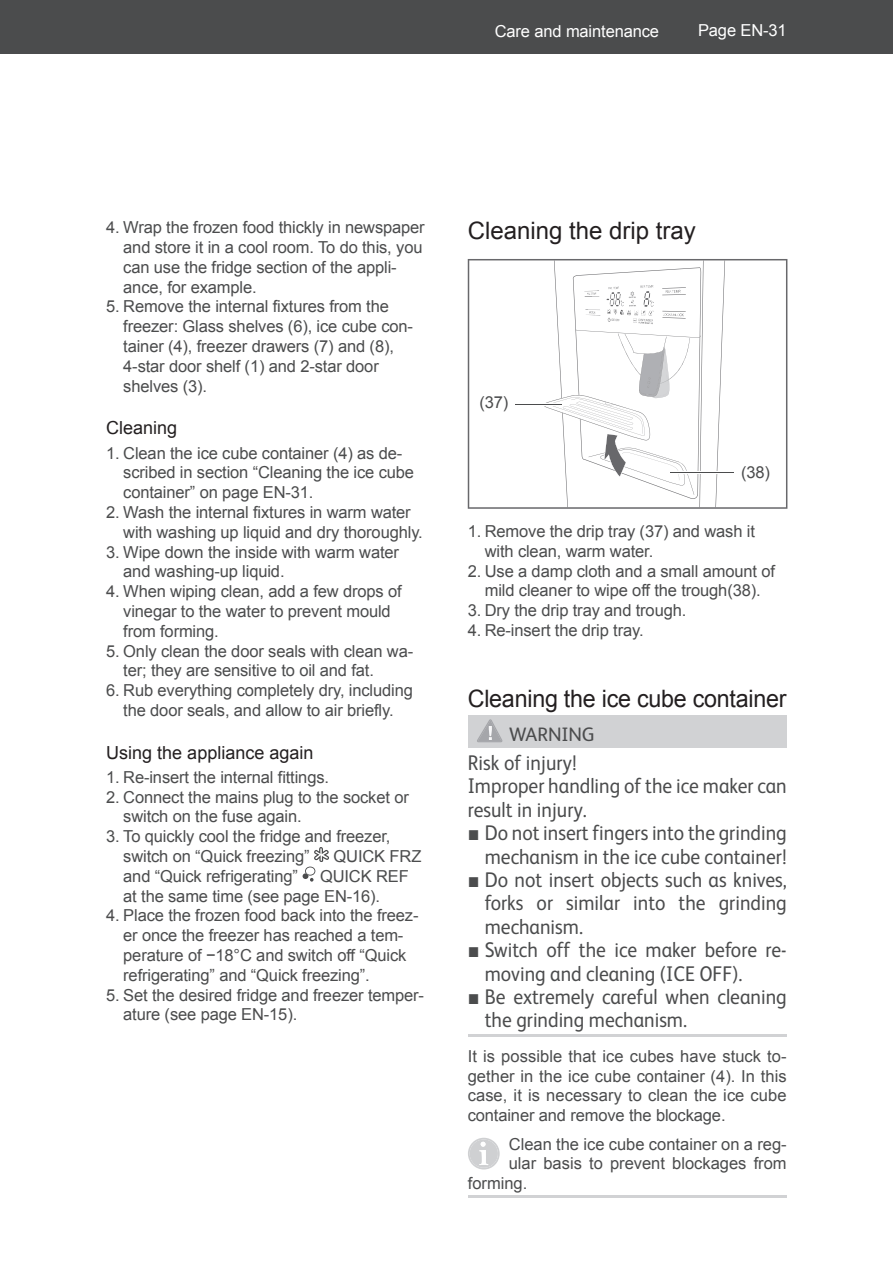
<style>
.page{position:relative;width:893px;height:1263px;background:#fff}
.page>*{position:absolute;margin:0;border:0;box-sizing:border-box;transform-origin:0 0}
.t1{font:24px "Arial";letter-spacing:-.01em;color:#231f20}
.t2{font:21.3px/23.4px "FS Albert";color:#4b4c4d;scale:.92 1}
.t3{font:19.5px "FS Albert";letter-spacing:-.005em;color:#4b4c4d}
.t4{font:18px "Arial";color:#231f20}
.t5{font:16.5px/19.8px "Arial";letter-spacing:-.01em;color:#4b4c4d}
.t6{font:16.5px "Arial";letter-spacing:-.01em;color:#fff}
.s1{font-family:"Arial"}
</style>
<div class="page">
<div style="left:0;top:0;width:893px;height:54px;background:#4b4c4d"></div>
<svg style="left:303px;top:847px;width:26px;height:35px"></svg>
<div style="left:468px;top:715px;width:319px;height:33px;background:#d1d2d4"></div>
<hr style="left:468px;top:1034px;width:319px;height:3px;background:#d1d2d4">
<hr style="left:468px;top:1195px;width:319px;height:3px;background:#d1d2d4">
<svg style="left:468px;top:259px;width:319px;height:250px"></svg>
<hr style="left:670px;top:471px;width:64px;height:3px;background:#4b4c4d">
<hr style="left:670px;top:471px;width:64px;height:1px;background:#fff">
<hr style="left:670px;top:473px;width:64px;height:1px;background:#fff">
<hr style="left:515px;top:403px;width:47px;height:3px;background:#4b4c4d">
<hr style="left:515px;top:405px;width:47px;height:1px;background:#fff">
<hr style="left:515px;top:403px;width:47px;height:1px;background:#fff">
<svg style="left:477px;top:719px;width:25px;height:23px"></svg>
<svg style="left:468px;top:1138px;width:32px;height:32px"></svg>
<img style="left:586px;top:310px;width:93px;height:9px">
<img style="left:633px;top:319px;width:20px;height:5px">
<p class="t6" style="left:495px;top:22px;width:166px">Care and maintenance</p>
<p class="t6" style="left:698px;top:22px;width:90px">Page EN-31</p>
<p class="t5" style="left:123px;top:218px;width:303px;text-indent:-17px">4. Wrap the frozen food thickly in newspaper and store it in a cool room. To do this, you can use the fridge section of the appli&shy;ance, for example.</p>
<p class="t5" style="left:123px;top:297px;width:291px;text-indent:-17px">5. Remove the internal fixtures from the freezer: Glass shelves (6), ice cube con&shy;tainer (4), freezer drawers (7) and (8), 4-star door shelf (1) and 2-star door shelves (3).</p>
<p class="t4" style="left:106px;top:418px;width:73px">Cleaning</p>
<p class="t5" style="left:123px;top:443px;width:292px;text-indent:-17px">1. Clean the ice cube container (4) as de&shy;scribed in section “Cleaning the ice cube container” on page EN-31.</p>
<p class="t5" style="left:123px;top:502px;width:301px;text-indent:-17px">2. Wash the internal fixtures in warm water with washing up liquid and dry thoroughly.</p>
<p class="t5" style="left:123px;top:542px;width:277px;text-indent:-17px">3. Wipe down the inside with warm water and washing-up liquid.</p>
<p class="t5" style="left:123px;top:581px;width:280px;text-indent:-17px">4. When wiping clean, add a few drops of vinegar to the water to prevent mould from forming.</p>
<p class="t5" style="left:123px;top:641px;width:291px;text-indent:-17px">5. Only clean the door seals with clean wa&shy;ter; they are sensitive to oil and fat.</p>
<p class="t5" style="left:106px;top:680px;width:308px;text-align:center">6. Rub everything completely dry, including the door seals, and allow to air briefly.</p>
<p class="t4" style="left:106px;top:742px;width:209px">Using the appliance again</p>
<p class="t5" style="left:106px;top:767px;width:224px">1. Re-insert the internal fittings.</p>
<p class="t5" style="left:123px;top:787px;width:287px;text-indent:-17px">2. Connect the mains plug to the socket or switch on the fuse again.</p>
<p class="t5" style="left:123px;top:827px;width:269px;text-indent:-17px">3. To quickly cool the fridge and freezer, switch on “Quick freezing”</p>
<p class="t5" style="left:334px;top:846px;width:89px">QUICK FRZ</p>
<p class="t5" style="left:123px;top:866px;width:287px;text-indent:197px">QUICK REF at the same time (see page EN-16).</p>
<p class="t5" style="left:123px;top:906px;width:297px;text-indent:-17px">4. Place the frozen food back into the freez&shy;er once the freezer has reached a tem&shy;perature of −18°C and switch off “Quick refrigerating” and “Quick freezing”.</p>
<p class="t5" style="left:123px;top:985px;width:302px;text-indent:-17px">5. Set the desired fridge and freezer temper&shy;ature (see page EN-15).</p>
<p class="t5" style="left:123px;top:866px;width:176px">and “Quick refrigerating”</p>
<h1 class="t1" style="left:468px;top:217px;width:230px">Cleaning the drip tray</h1>
<p class="t5" style="left:479px;top:392px;width:30px">(37)</p>
<p class="t5" style="left:741px;top:463px;width:30px">(38)</p>
<p class="t5" style="left:485px;top:521px;width:272px;text-indent:-17px">1. Remove the drip tray (37) and wash it with clean, warm water.</p>
<p class="t5" style="left:468px;top:561px;width:309px;text-align:center">2. Use a damp cloth and a small amount of mild cleaner to wipe off the trough(38).</p>
<p class="t5" style="left:468px;top:601px;width:220px">3. Dry the drip tray and trough.</p>
<p class="t5" style="left:468px;top:620px;width:177px">4. Re-insert the drip tray.</p>
<h1 class="t1" style="left:468px;top:686px;width:320px">Cleaning the ice cube container</h1>
<p class="t3" style="left:509px;top:727px;width:87px">WARNING</p>
<p class="t2" style="left:468px;top:753px;width:348px">Risk of injury!<br>Improper handling of the ice maker can result in injury.</p>
<p class="t2" style="left:468px;top:823px;width:348px;text-align:right"><span class="s1">■</span> Do not insert fingers into the grinding mechanism in the ice cube container!</p>
<p class="t2" style="left:485px;top:870px;width:330px;text-align:justify;text-indent:-17px"><span class="s1">■</span> Do not insert objects such as knives, forks or similar into the grinding mechanism.</p>
<p class="t2" style="left:485px;top:940px;width:330px;text-indent:-17px"><span class="s1">■</span> Switch off the ice maker before re&shy;moving and cleaning (ICE OFF).</p>
<p class="t2" style="left:485px;top:987px;width:330px;text-indent:-17px"><span class="s1">■</span> Be extremely careful when cleaning the grinding mechanism.</p>
<p class="t5" style="left:468px;top:1046px;width:320px;text-align:justify">It is possible that ice cubes have stuck to&shy;gether in the ice cube container (4). In this case, it is necessary to clean the ice cube container and remove the blockage.</p>
<p class="t5" style="left:509px;top:1134px;width:279px">Clean the ice cube container on a reg-</p>
<p class="t5" style="left:509px;top:1154px;width:279px">ular basis to prevent blockages from</p>
<p class="t5" style="left:468px;top:1173px;width:61px">forming.</p>
</div>
